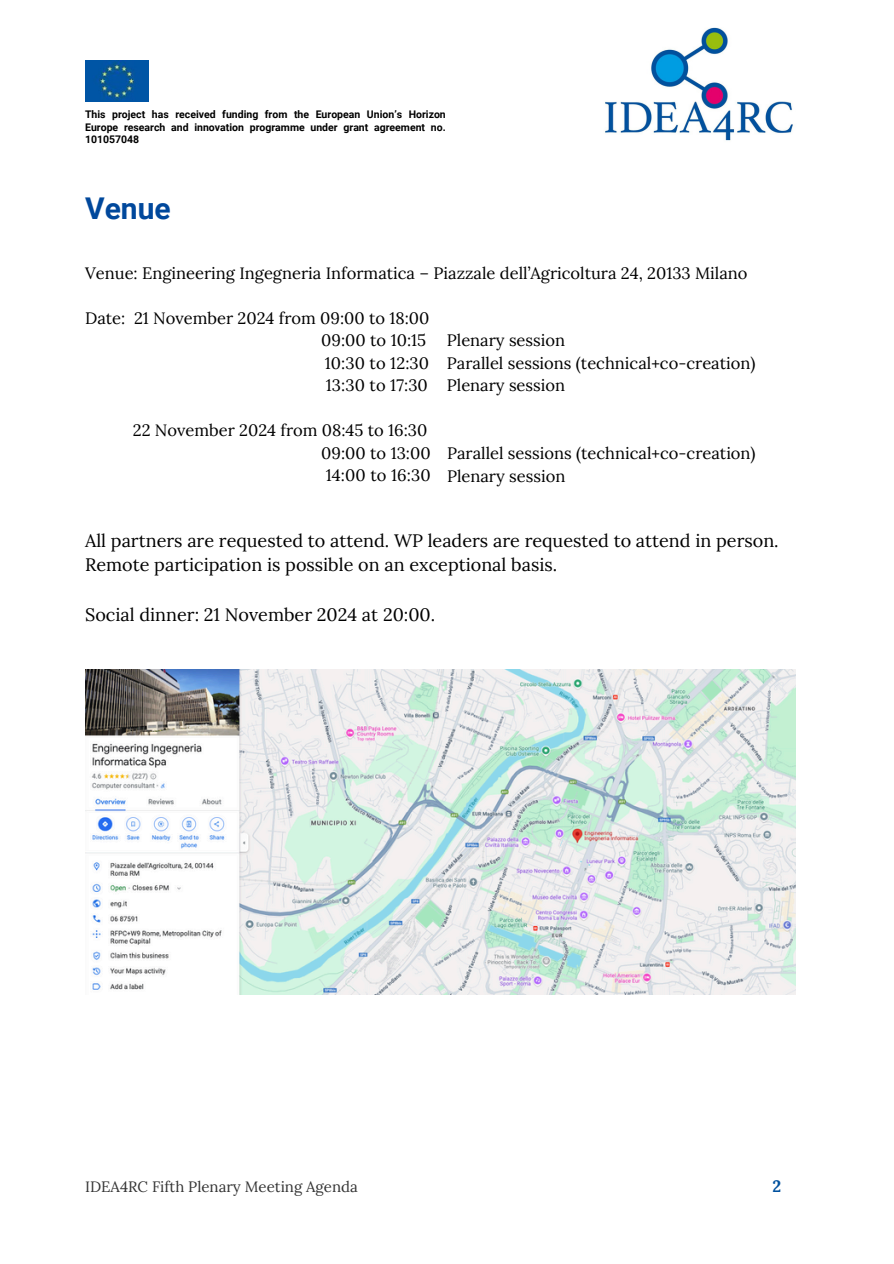
<style>
.page{position:relative;width:894px;height:1264px;background:#fff}
.page>*{position:absolute;margin:0;border:0;box-sizing:border-box;transform-origin:0 0}
.t1{font:700 30px "Roboto";color:#00489c}
.t2{font:18px/24.8px "Lora";color:#000}
.t3{font:16.5px/22.5px "Lora";color:#000}
.t4{font:700 16.5px "Lora";color:#00519e}
.t5{font:15px "Lora";color:#333}
.t6{font:700 10.5px/12.3px "Roboto";color:#000;text-align:justify}
</style>
<div class="page">
<img style="left:85px;top:61px;width:63px;height:40px">
<img style="left:605px;top:27px;width:188px;height:114px">
<img style="left:85px;top:669px;width:710px;height:325px">
<p class="t6" style="left:85px;top:109px;width:362px">This project has received funding from the European Union’s Horizon Europe research and innovation programme under grant agreement no.<br>101057048</p>
<h1 class="t1" style="left:85px;top:191px;width:87px">Venue</h1>
<p class="t3" style="left:85px;top:261px;width:663px">Venue: Engineering Ingegneria Informatica – Piazzale dell’Agricoltura 24, 20133 Milano</p>
<p class="t3" style="left:321px;top:306px;width:109px;text-indent:-236px">Date: 21 November 2024 from 09:00 to 18:00<br>09:00 to 10:15<br>10:30 to 12:30<br>13:30 to 17:30</p>
<p class="t3" style="left:321px;top:419px;width:111px;text-indent:-188px">22 November 2024 from 08:45 to 16:30<br>09:00 to 13:00<br>14:00 to 16:30</p>
<p class="t3" style="left:446px;top:329px;width:310px">Plenary session<br>Parallel sessions (technical+co-creation)<br>Plenary session</p>
<p class="t3" style="left:447px;top:441px;width:310px">Parallel sessions (technical+co-creation)</p>
<p class="t3" style="left:447px;top:464px;width:120px">Plenary session</p>
<p class="t2" style="left:85px;top:527px;width:695px">All partners are requested to attend. WP leaders are requested to attend in person.<br>Remote participation is possible on an exceptional basis.</p>
<p class="t2" style="left:85px;top:602px;width:351px">Social dinner: 21 November 2024 at 20:00.</p>
<p class="t5" style="left:85px;top:1176px;width:274px">IDEA4RC Fifth Plenary Meeting Agenda</p>
<p class="t4" style="left:772px;top:1175px;width:10px">2</p>
</div>
